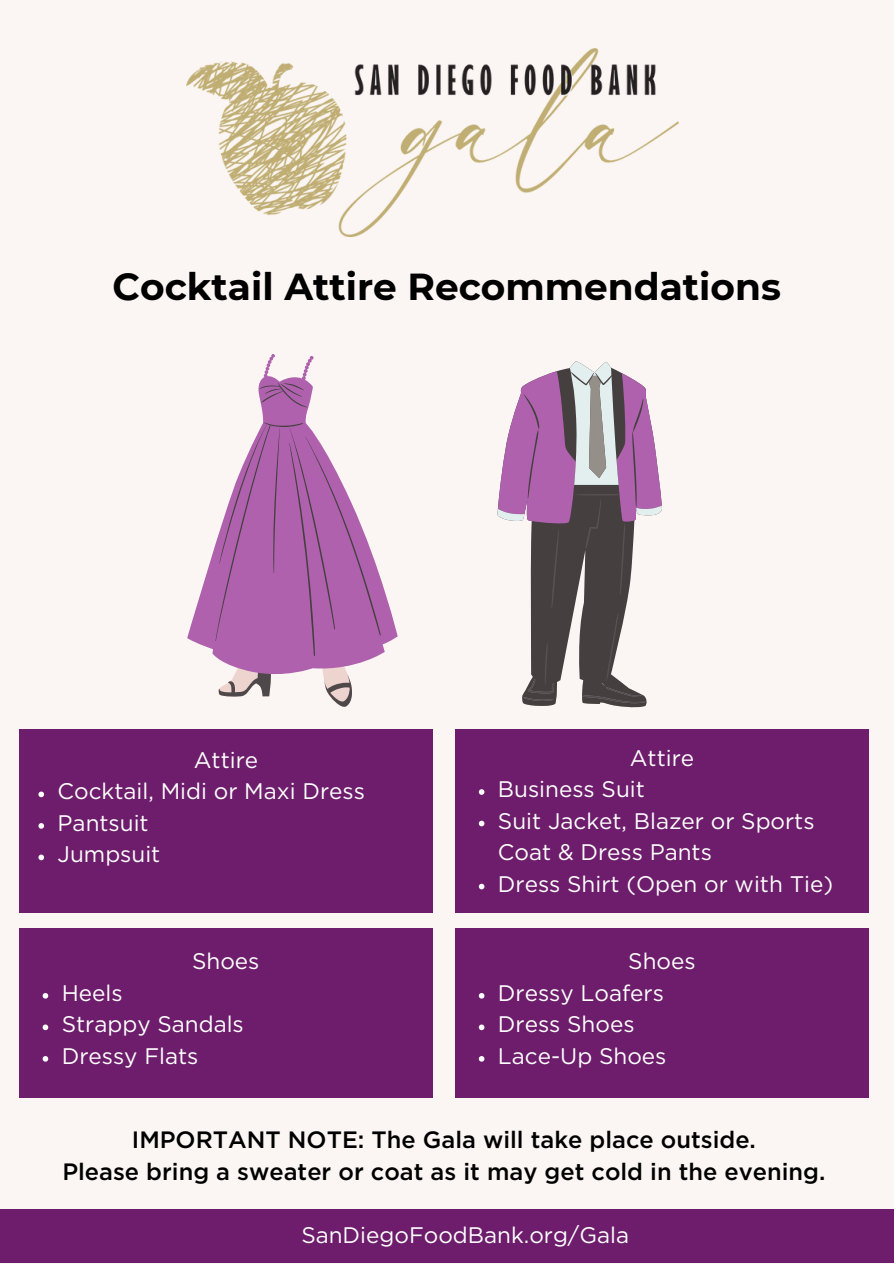
<style>
.page{position:relative;width:894px;height:1264px;background:#fff}
.page>*{position:absolute;margin:0;border:0;box-sizing:border-box;transform-origin:0 0}
.t1{font:700 37.5px "Montserrat";color:#000}
.t2{font:500 23.7px "Gotham";color:#000}
.t3{font:22.5px/31.5px "Gotham";color:#fff}
</style>
<div class="page">
<div style="left:0;top:0;width:893px;height:1263px;background:#fbf6f3"></div>
<svg style="left:219px;top:678px;width:133px;height:29px"></svg>
<svg style="left:187px;top:354px;width:210px;height:324px"></svg>
<svg style="left:215px;top:383px;width:166px;height:273px;fill:#af61ad"></svg>
<svg style="left:497px;top:361px;width:164px;height:347px"></svg>
<div style="left:19px;top:729px;width:414px;height:183px;background:#6d1d6b"></div>
<div style="left:19px;top:928px;width:413px;height:169px;background:#6d1d6b"></div>
<svg style="left:43px;top:993px;width:5px;height:5px"></svg>
<svg style="left:43px;top:1024px;width:5px;height:6px"></svg>
<svg style="left:43px;top:1056px;width:5px;height:5px"></svg>
<div style="left:455px;top:729px;width:413px;height:183px;background:#6d1d6b"></div>
<svg style="left:478px;top:789px;width:6px;height:5px"></svg>
<svg style="left:478px;top:820px;width:6px;height:6px"></svg>
<svg style="left:478px;top:883px;width:6px;height:6px"></svg>
<div style="left:455px;top:928px;width:413px;height:169px;background:#6d1d6b"></div>
<svg style="left:478px;top:993px;width:6px;height:5px"></svg>
<svg style="left:478px;top:1024px;width:6px;height:6px"></svg>
<svg style="left:478px;top:1056px;width:6px;height:5px"></svg>
<div style="left:0;top:1209px;width:893px;height:54px;background:#6d1d6b"></div>
<img style="left:186px;top:48px;width:492px;height:188px">
<svg style="left:38px;top:791px;width:6px;height:6px"></svg>
<svg style="left:38px;top:823px;width:6px;height:5px"></svg>
<svg style="left:38px;top:854px;width:6px;height:6px"></svg>
<p class="t1" style="left:113px;top:264px;width:669px">Cocktail Attire Recommendations</p>
<p class="t3" style="left:194px;top:745px;width:66px">Attire</p>
<p class="t3" style="left:58px;top:777px;width:309px">Cocktail, Midi or Maxi Dress</p>
<p class="t3" style="left:58px;top:808px;width:93px">Pantsuit</p>
<p class="t3" style="left:58px;top:840px;width:104px">Jumpsuit</p>
<p class="t3" style="left:192px;top:946px;width:69px">Shoes</p>
<p class="t3" style="left:62px;top:978px;width:62px">Heels</p>
<p class="t3" style="left:62px;top:1009px;width:183px">Strappy Sandals</p>
<p class="t3" style="left:62px;top:1041px;width:138px">Dressy Flats</p>
<p class="t3" style="left:629px;top:743px;width:66px">Attire</p>
<p class="t3" style="left:498px;top:774px;width:148px">Business Suit</p>
<p class="t3" style="left:498px;top:806px;width:318px">Suit Jacket, Blazer or Sports<br>Coat &amp; Dress Pants</p>
<p class="t3" style="left:498px;top:869px;width:337px">Dress Shirt (Open or with Tie)</p>
<p class="t3" style="left:628px;top:946px;width:69px">Shoes</p>
<p class="t3" style="left:498px;top:978px;width:167px">Dressy Loafers</p>
<p class="t3" style="left:498px;top:1009px;width:138px">Dress Shoes</p>
<p class="t3" style="left:498px;top:1041px;width:170px">Lace-Up Shoes</p>
<p class="t2" style="left:132px;top:1128px;width:625px">IMPORTANT NOTE: The Gala will take place outside.</p>
<p class="t2" style="left:62px;top:1161px;width:764px">Please bring a sweater or coat as it may get cold in the evening.</p>
<p class="t3" style="left:301px;top:1220px;width:329px">SanDiegoFoodBank.org/Gala</p>
</div>
